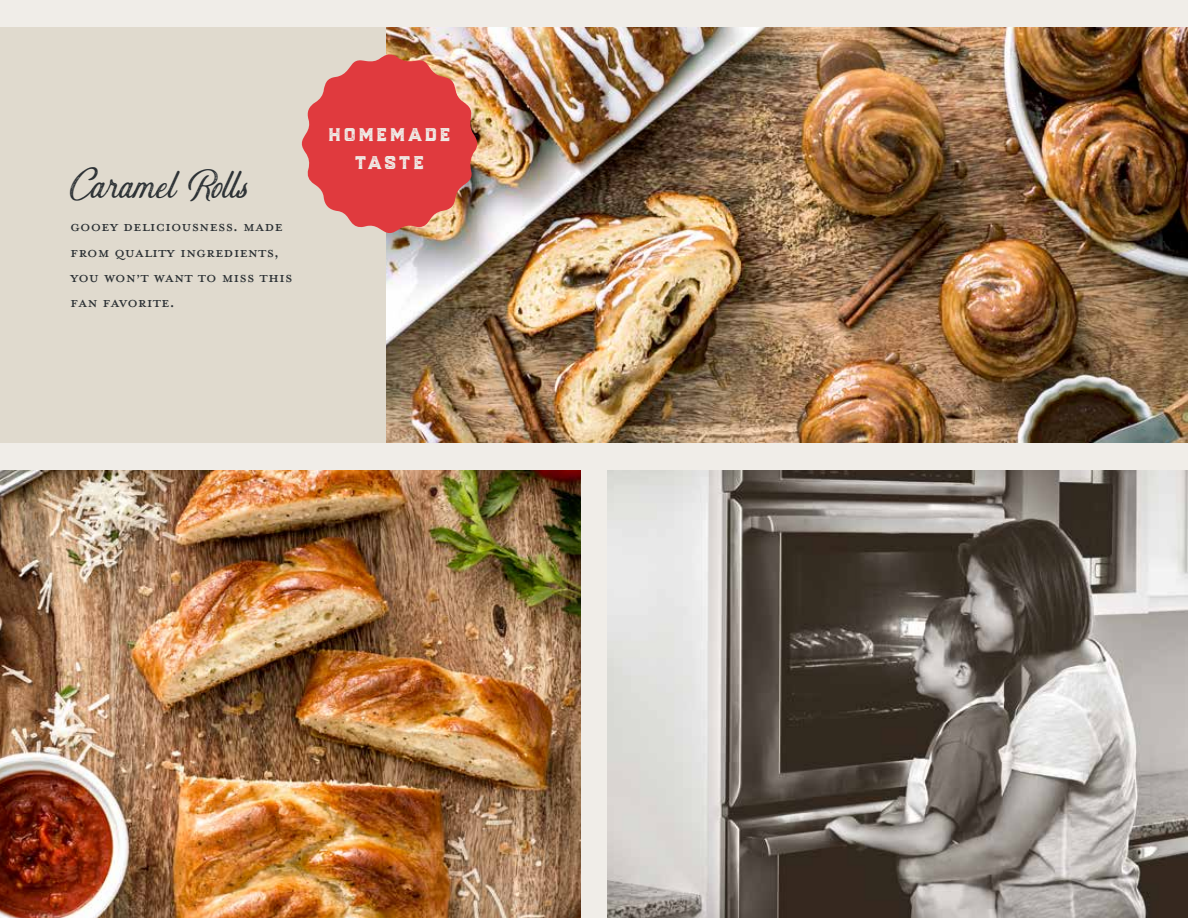
<style>
.page{position:relative;width:1188px;height:918px;background:#f0ede8}
.page>*{position:absolute;margin:0;border:0;box-sizing:border-box;transform-origin:0 0}
.t1{font:43.5px "Barley Script Textured";color:#2b3034}
.t2{font:27px/28.5px "Trade Supply Textured";letter-spacing:.1em;color:#f0ede8;text-align:center}
.t3{font:21px/25.2px "Mrs Eaves All Petite Caps OT";color:#2b3034}
</style>
<div class="page">
<div style="left:0;top:27px;width:580px;height:416px;background:#e0dace"></div>
<img style="left:387px;top:27px;width:801px;height:416px">
<svg style="left:301px;top:53px;width:177px;height:181px;background:#db5e5a"></svg>
<img style="left:608px;top:470px;width:580px;height:448px">
<img style="left:0;top:470px;width:580px;height:448px">
<h1 class="t1" style="left:70px;top:156px;width:180px">Caramel Rolls</h1>
<p class="t3" style="left:70px;top:213px;width:224px">Gooey deliciousness. Made from quality ingredients, you won’t want to miss this fan favorite.</p>
<p class="t2" style="left:329px;top:117px;width:124px">homemade taste</p>
</div>
